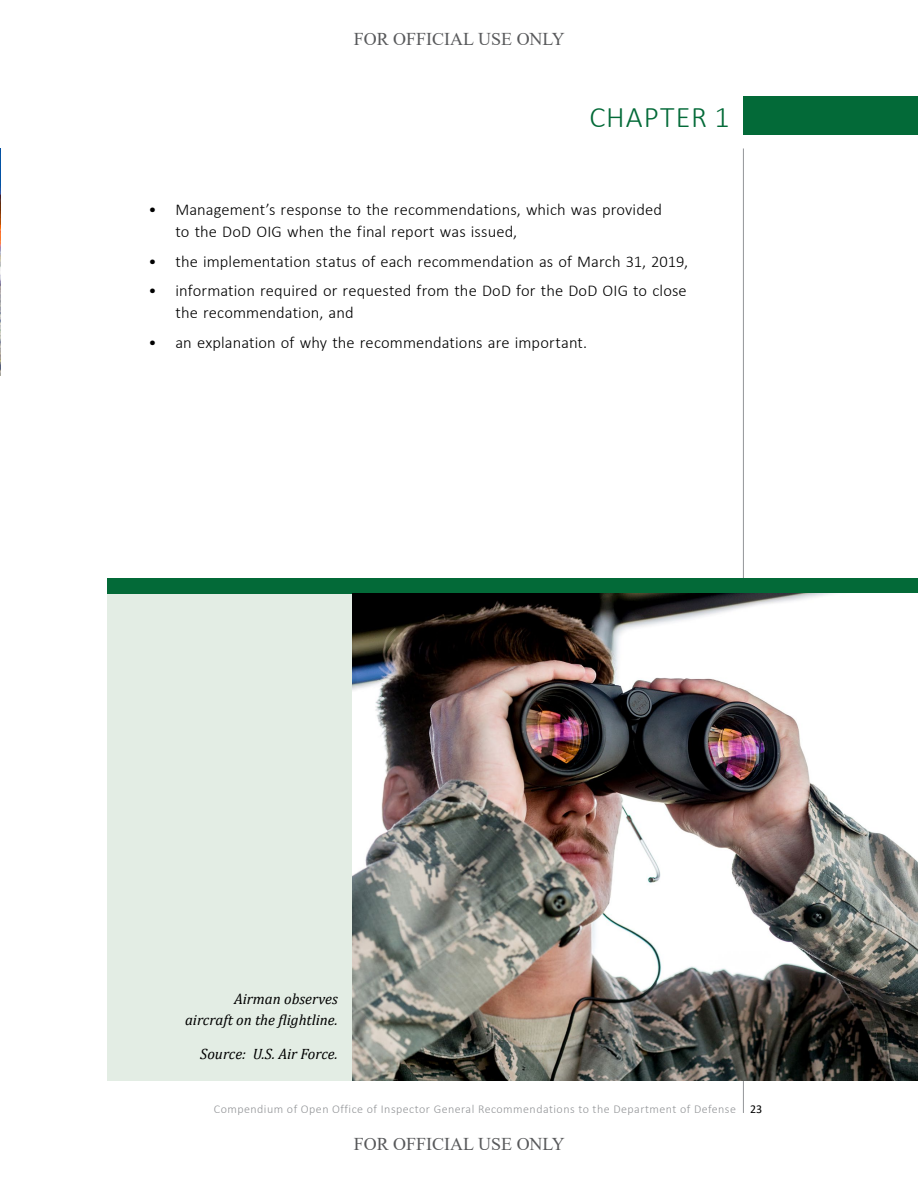
<style>
.page{position:relative;width:918px;height:1188px;background:#fff}
.page>*{position:absolute;margin:0;border:0;box-sizing:border-box;transform-origin:0 0}
.t1{font:300 30px "Calibri";letter-spacing:.035em;color:#036a38}
.t2{font:18px "Times New Roman";color:#58595b}
.t3{font:300 16.5px/22.5px "Calibri";letter-spacing:.005em;color:#000}
.t4{font:italic 15px/21px "Cambria";color:#000;text-align:right}
.t5{font:300 12px "Calibri";letter-spacing:.04em;color:#939598}
.s1{font-weight:400;color:#000}
</style>
<div class="page">
<hr style="left:743px;top:148px;width:1px;height:965px;background:#939598">
<div style="left:743px;top:96px;width:175px;height:39px;background:#036a38"></div>
<img style="left:0;top:148px;width:1px;height:227px">
<div style="left:108px;top:593px;width:810px;height:487px;background:#e3ede4"></div>
<div style="left:108px;top:578px;width:810px;height:16px;background:#036a38"></div>
<img style="left:353px;top:593px;width:565px;height:487px">
<p class="t2" style="left:354px;top:26px;width:213px">FOR OFFICIAL USE ONLY</p>
<h1 class="t1" style="left:589px;top:98px;width:142px">CHAPTER 1</h1>
<p class="t3" style="left:176px;top:198px;width:488px;text-indent:-27px">• Management’s response to the recommendations, which was provided to the DoD OIG when the final report was issued,</p>
<p class="t3" style="left:148px;top:250px;width:541px">• the implementation status of each recommendation as of March 31, 2019,</p>
<p class="t3" style="left:176px;top:279px;width:513px;text-indent:-27px">• information required or requested from the DoD for the DoD OIG to close the recommendation, and</p>
<p class="t3" style="left:148px;top:331px;width:440px">• an explanation of why the recommendations are important.</p>
<p class="t4" style="left:185px;top:988px;width:154px">Airman observes aircraft on the flightline.</p>
<p class="t4" style="left:200px;top:1043px;width:139px">Source: U.S. Air Force.</p>
<p class="t5" style="left:214px;top:1102px;width:550px">Compendium of Open Office of Inspector General Recommendations to the Department of Defense <span class="s1">23</span></p>
<p class="t2" style="left:354px;top:1131px;width:213px">FOR OFFICIAL USE ONLY</p>
</div>
